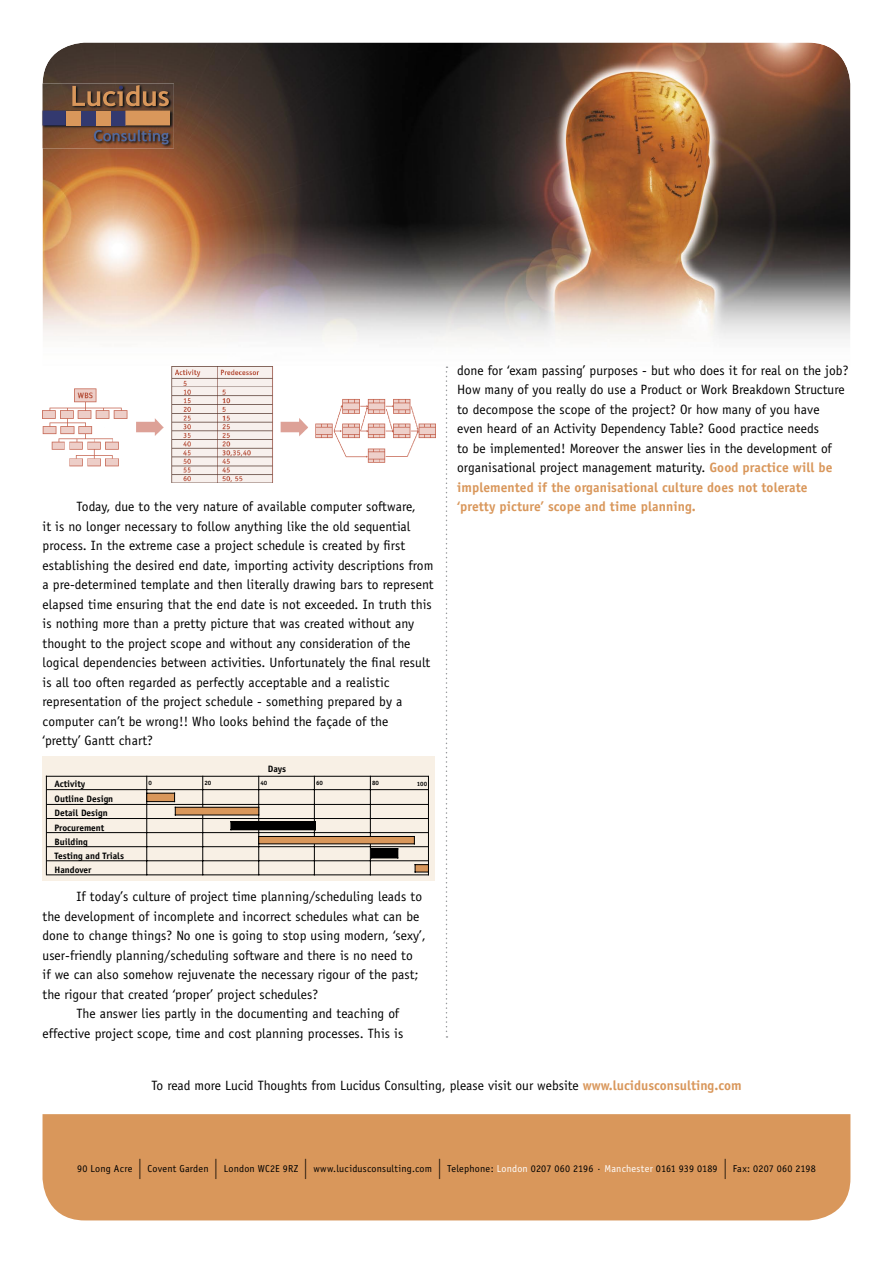
<style>
.page{position:relative;width:893px;height:1263px;background:#fff}
.page>*{position:absolute;margin:0;border:0;box-sizing:border-box;transform-origin:0 0}
.t1{font:13.5px/19.5px "Officina Sans";letter-spacing:.005em;color:#000}
.t2{font:700 13.5px "Officina Sans";letter-spacing:.005em;color:#d9975b}
.t3{font:10.2px "Officina Sans";letter-spacing:.015em;color:#000}
.t4{font:700 9.3px/14.2px "Officina Sans";color:#000}
.t5{font:700 6.15px "Officina Sans";color:#000}
.s1{font-weight:700;color:#d9975b}
.s2{font-size:20.25px}
.s3{color:#fff}
</style>
<div class="page">
<div style="left:43px;top:1114px;width:807px;height:106px;background:#d9975b"></div>
<img style="left:43px;top:43px;width:807px;height:399px">
<svg style="left:446px;top:366px;width:1px;height:672px"></svg>
<img style="left:42px;top:84px;width:132px;height:64px">
<svg style="left:43px;top:111px;width:23px;height:14px"></svg>
<div style="left:66px;top:111px;width:15px;height:14px;background:#d9975b"></div>
<svg style="left:72px;top:85px;width:98px;height:59px;background:#7d5a45"></svg>
<img style="left:43px;top:366px;width:393px;height:117px">
<div style="left:43px;top:756px;width:392px;height:125px;background:#f8f0e5"></div>
<hr style="left:47px;top:789px;width:381px;height:1px;background:#000">
<hr style="left:47px;top:804px;width:381px;height:1px;background:#000">
<hr style="left:47px;top:818px;width:381px;height:1px;background:#000">
<hr style="left:47px;top:832px;width:381px;height:1px;background:#000">
<hr style="left:47px;top:846px;width:381px;height:1px;background:#000">
<hr style="left:47px;top:860px;width:381px;height:1px;background:#000">
<hr style="left:47px;top:874px;width:381px;height:1px;background:#000">
<hr style="left:146px;top:776px;width:1px;height:99px;background:#000">
<hr style="left:202px;top:776px;width:1px;height:99px;background:#000">
<hr style="left:258px;top:776px;width:1px;height:99px;background:#000">
<hr style="left:314px;top:776px;width:1px;height:99px;background:#000">
<hr style="left:370px;top:776px;width:1px;height:99px;background:#000">
<div style="left:175px;top:807px;width:84px;height:8px;background:#d9975b"></div>
<svg style="left:146px;top:793px;width:30px;height:22px"></svg>
<hr style="left:175px;top:815px;width:84px;height:1px;background:#000">
<hr style="left:175px;top:807px;width:84px;height:1px;background:#000">
<div style="left:231px;top:822px;width:84px;height:8px;background:#000"></div>
<hr style="left:231px;top:821px;width:84px;height:1px;background:#000">
<div style="left:259px;top:836px;width:155px;height:8px;background:#d9975b"></div>
<hr style="left:259px;top:843px;width:155px;height:1px;background:#000">
<hr style="left:259px;top:836px;width:155px;height:1px;background:#000">
<svg style="left:371px;top:848px;width:27px;height:11px"></svg>
<svg style="left:415px;top:864px;width:13px;height:9px"></svg>
<hr style="left:46px;top:776px;width:382px;height:1px;background:#000">
<hr style="left:428px;top:776px;width:1px;height:99px;background:#000">
<hr style="left:46px;top:776px;width:1px;height:99px;background:#000">
<p class="t1" style="left:457px;top:360px;width:393px">done for ‘exam passing’ purposes - but who does it for real on the job?<br>How many of you really do use a Product or Work Breakdown Structure to decompose the scope of the project? Or how many of you have even heard of an Activity Dependency Table? Good practice needs<br>to be implemented! Moreover the answer lies in the development of organisational project management maturity. <span class="s1">Good practice will be implemented if the organisational culture does not tolerate</span></p>
<p class="t1" style="left:77px;top:497px;width:341px">Today, due to the very nature of available computer software,</p>
<p class="t2" style="left:457px;top:498px;width:240px">‘pretty picture’ scope and time planning.</p>
<p class="t1" style="left:43px;top:516px;width:393px">it is no longer necessary to follow anything like the old sequential process. In the extreme case a project schedule is created by first establishing the desired end date, importing activity descriptions from a pre-determined template and then literally drawing bars to represent elapsed time ensuring that the end date is not exceeded. In truth this is nothing more than a pretty picture that was created without any thought to the project scope and without any consideration of the logical dependencies between activities. Unfortunately the final result is all too often regarded as perfectly acceptable and a realistic representation of the project schedule - something prepared by a computer can’t be wrong!! Who looks behind the façade of the<br>‘pretty’ Gantt chart?</p>
<p class="t4" style="left:54px;top:776px;width:32px">Activity</p>
<p class="t4" style="left:54px;top:791px;width:71px">Outline Design<br>Detail Design<br>Procurement<br>Building<br>Testing and Trials<br>Handover</p>
<p class="t4" style="left:268px;top:762px;width:20px">Days</p>
<p class="t5" style="left:149px;top:779px;width:5px">0</p>
<p class="t5" style="left:204px;top:779px;width:8px">20</p>
<p class="t5" style="left:260px;top:779px;width:8px">40</p>
<p class="t5" style="left:316px;top:779px;width:8px">60</p>
<p class="t5" style="left:372px;top:779px;width:8px">80</p>
<p class="t5" style="left:417px;top:780px;width:12px">100</p>
<p class="t1" style="left:77px;top:887px;width:347px">If today’s culture of project time planning/scheduling leads to</p>
<p class="t1" style="left:43px;top:906px;width:378px">the development of incomplete and incorrect schedules what can be</p>
<p class="t1" style="left:43px;top:926px;width:385px">done to change things? No one is going to stop using modern, ‘sexy’,</p>
<p class="t1" style="left:43px;top:945px;width:372px">user-friendly planning/scheduling software and there is no need to</p>
<p class="t1" style="left:43px;top:965px;width:378px">if we can also somehow rejuvenate the necessary rigour of the past;</p>
<p class="t1" style="left:43px;top:984px;width:277px">the rigour that created ‘proper’ project schedules?</p>
<p class="t1" style="left:77px;top:1004px;width:324px">The answer lies partly in the documenting and teaching of</p>
<p class="t1" style="left:43px;top:1023px;width:362px">effective project scope, time and cost planning processes. This is</p>
<p class="t1" style="left:151px;top:1076px;width:592px">To read more Lucid Thoughts from Lucidus Consulting, please visit our website <span class="s1">www.lucidusconsulting.com</span></p>
<p class="t3" style="left:77px;top:1163px;width:740px">90 Long Acre <span class="s2">|</span> Covent Garden <span class="s2">|</span> London WC2E 9RZ <span class="s2">|</span> www.lucidusconsulting.com <span class="s2">|</span> Telephone: <span class="s3">London</span> 0207 060 2196 · <span class="s3">Manchester</span> 0161 939 0189 <span class="s2">|</span> Fax: 0207 060 2198</p>
</div>
